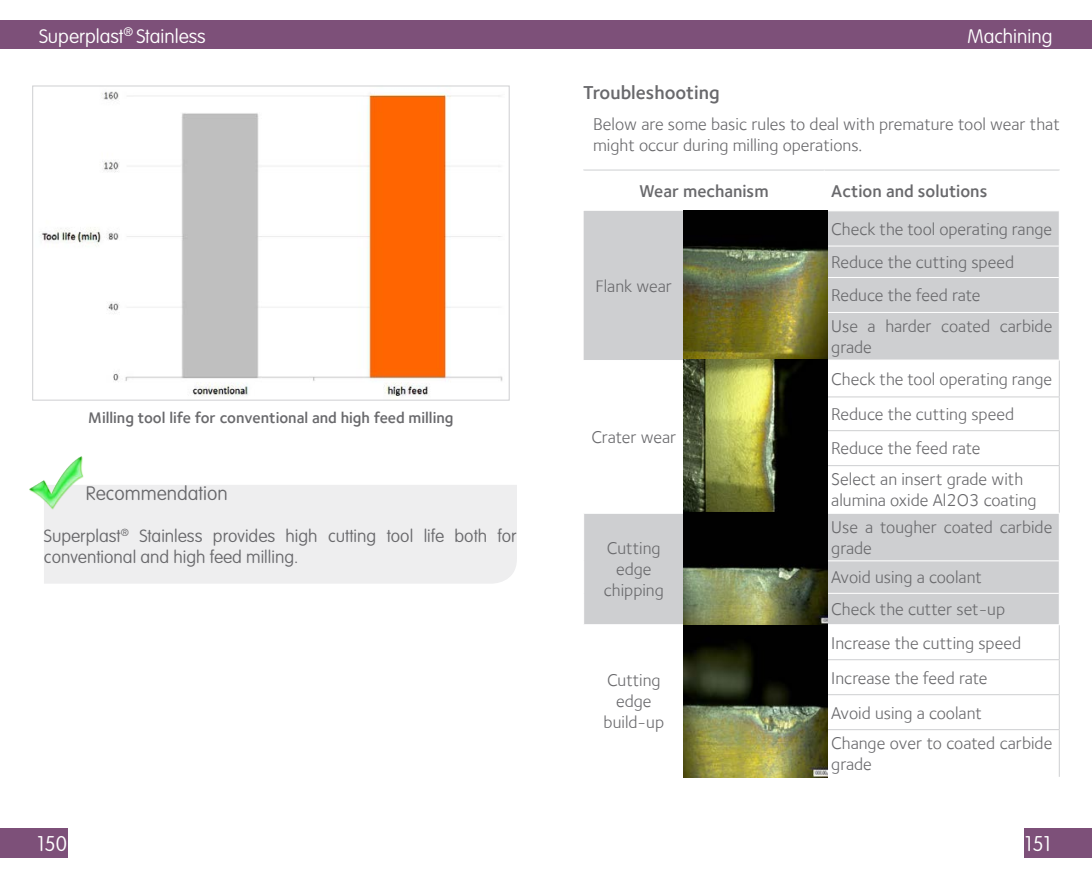
<style>
.page{position:relative;width:1092px;height:893px;background:#fff}
.page>*{position:absolute;margin:0;border:0;box-sizing:border-box;transform-origin:0 0}
.t1{font:100 21px "VAG Rounded Std";color:#fff}
.Titre_chapitre{font:100 19.25px "VAG Rounded Std";color:#fff}
.Titres_généraux{font:600 19.25px "Foundry Sterling";color:#69696c}
.t2{font:100 19.25px "VAG Rounded Std";color:#69696c}
.Texte{font:17.5px/21px "Foundry Sterling";color:#69696c}
.t3{font:100 17.5px/21px "VAG Rounded Std";color:#69696c}
.t4{font:600 17.5px "Foundry Sterling";color:#69696c}
.t5{font:600 15.75px "Foundry Sterling";color:#69696c}
</style>
<div class="page">
<div style="left:0;top:21px;width:545px;height:28px;background:#7d5079"></div>
<div style="left:545px;top:21px;width:546px;height:28px;background:#7d5079"></div>
<div style="left:0;top:828px;width:67px;height:30px;background:#7d5079"></div>
<div style="left:1024px;top:828px;width:67px;height:30px;background:#7d5079"></div>
<img style="left:41px;top:91px;width:462px;height:305px">
<div style="left:32px;top:86px;width:477px;height:315px;border:1px solid #cecfd1"></div>
<div style="left:44px;top:485px;width:473px;height:99px;background:#eeeeef"></div>
<img style="left:29px;top:456px;width:60px;height:60px">
<div style="left:583px;top:211px;width:475px;height:149px;background:#cecfd1"></div>
<svg style="left:584px;top:397px;width:474px;height:380px"></svg>
<hr style="left:583px;top:170px;width:101px;height:1px;background:#cecfd1">
<hr style="left:684px;top:170px;width:140px;height:1px;background:#cecfd1">
<hr style="left:824px;top:170px;width:235px;height:1px;background:#cecfd1">
<hr style="left:823px;top:396px;width:236px;height:1px;background:#cecfd1">
<hr style="left:823px;top:430px;width:236px;height:1px;background:#cecfd1">
<hr style="left:823px;top:465px;width:236px;height:1px;background:#cecfd1">
<hr style="left:823px;top:659px;width:236px;height:1px;background:#cecfd1">
<hr style="left:823px;top:694px;width:236px;height:1px;background:#cecfd1">
<hr style="left:583px;top:170px;width:1px;height:41px;background:#fff">
<hr style="left:823px;top:170px;width:1px;height:40px;background:#fff">
<hr style="left:1058px;top:170px;width:1px;height:41px;background:#fff">
<hr style="left:824px;top:246px;width:234px;height:1px;background:#fff">
<hr style="left:824px;top:277px;width:234px;height:1px;background:#fff">
<hr style="left:824px;top:312px;width:234px;height:1px;background:#fff">
<hr style="left:824px;top:560px;width:234px;height:1px;background:#fff">
<hr style="left:824px;top:593px;width:234px;height:1px;background:#fff">
<hr style="left:684px;top:210px;width:140px;height:1px;background:#bcbdc0">
<hr style="left:1058px;top:360px;width:1px;height:36px;background:#cecfd1">
<hr style="left:1058px;top:397px;width:1px;height:33px;background:#cecfd1">
<hr style="left:1058px;top:431px;width:1px;height:34px;background:#cecfd1">
<hr style="left:1058px;top:466px;width:1px;height:47px;background:#cecfd1">
<hr style="left:584px;top:513px;width:100px;height:1px;background:#fff">
<hr style="left:824px;top:513px;width:235px;height:1px;background:#fff">
<hr style="left:584px;top:624px;width:100px;height:1px;background:#fff">
<hr style="left:824px;top:624px;width:235px;height:1px;background:#fff">
<hr style="left:1058px;top:625px;width:1px;height:34px;background:#cecfd1">
<hr style="left:1058px;top:660px;width:1px;height:34px;background:#cecfd1">
<hr style="left:1058px;top:695px;width:1px;height:34px;background:#cecfd1">
<hr style="left:823px;top:729px;width:236px;height:1px;background:#cecfd1">
<hr style="left:1058px;top:730px;width:1px;height:47px;background:#cecfd1">
<img style="left:683px;top:211px;width:144px;height:567px">
<p class="Titre_chapitre" style="left:39px;top:25px;width:168px">Superplast<sup>®</sup> Stainless</p>
<p class="t5" style="left:88px;top:409px;width:367px">Milling tool life for conventional and high feed milling</p>
<p class="t2" style="left:86px;top:482px;width:143px">Recommendation</p>
<p class="t3" style="left:44px;top:526px;width:474px">Superplast<sup>®</sup> Stainless provides high cutting tool life both for conventional and high feed milling.</p>
<p class="Titre_chapitre" style="left:967px;top:25px;width:86px">Machining</p>
<p class="Titres_généraux" style="left:583px;top:82px;width:138px">Troubleshooting</p>
<p class="Texte" style="left:593px;top:113px;width:468px">Below are some basic rules to deal with premature tool wear that might occur during milling operations.</p>
<p class="t4" style="left:639px;top:181px;width:131px">Wear mechanism</p>
<p class="t4" style="left:831px;top:181px;width:158px">Action and solutions</p>
<p class="Texte" style="left:595px;top:275px;width:78px">Flank wear</p>
<p class="Texte" style="left:591px;top:426px;width:86px">Crater wear</p>
<p class="Texte" style="left:607px;top:538px;width:55px;text-align:center">Cutting edge</p>
<p class="Texte" style="left:603px;top:580px;width:61px">chipping</p>
<p class="Texte" style="left:607px;top:670px;width:55px;text-align:center">Cutting edge</p>
<p class="Texte" style="left:603px;top:712px;width:62px">build-up</p>
<p class="Texte" style="left:831px;top:218px;width:222px">Check the tool operating range</p>
<p class="Texte" style="left:831px;top:252px;width:184px">Reduce the cutting speed</p>
<p class="Texte" style="left:831px;top:285px;width:151px">Reduce the feed rate</p>
<p class="Texte" style="left:831px;top:316px;width:222px">Use a harder coated carbide grade</p>
<p class="Texte" style="left:831px;top:368px;width:222px">Check the tool operating range</p>
<p class="Texte" style="left:831px;top:404px;width:184px">Reduce the cutting speed</p>
<p class="Texte" style="left:831px;top:438px;width:151px">Reduce the feed rate</p>
<p class="Texte" style="left:831px;top:469px;width:193px">Select an insert grade with</p>
<p class="Texte" style="left:831px;top:490px;width:207px">alumina oxide Al2O3 coating</p>
<p class="Texte" style="left:831px;top:516px;width:222px">Use a tougher coated carbide grade</p>
<p class="Texte" style="left:831px;top:567px;width:152px">Avoid using a coolant</p>
<p class="Texte" style="left:831px;top:599px;width:175px">Check the cutter set-up</p>
<p class="Texte" style="left:831px;top:632px;width:191px">Increase the cutting speed</p>
<p class="Texte" style="left:831px;top:667px;width:158px">Increase the feed rate</p>
<p class="Texte" style="left:831px;top:702px;width:152px">Avoid using a coolant</p>
<p class="Texte" style="left:831px;top:733px;width:222px">Change over to coated carbide grade</p>
<p class="t1" style="left:37px;top:832px;width:31px">150</p>
<p class="t1" style="left:1024px;top:832px;width:28px">151</p>
</div>
